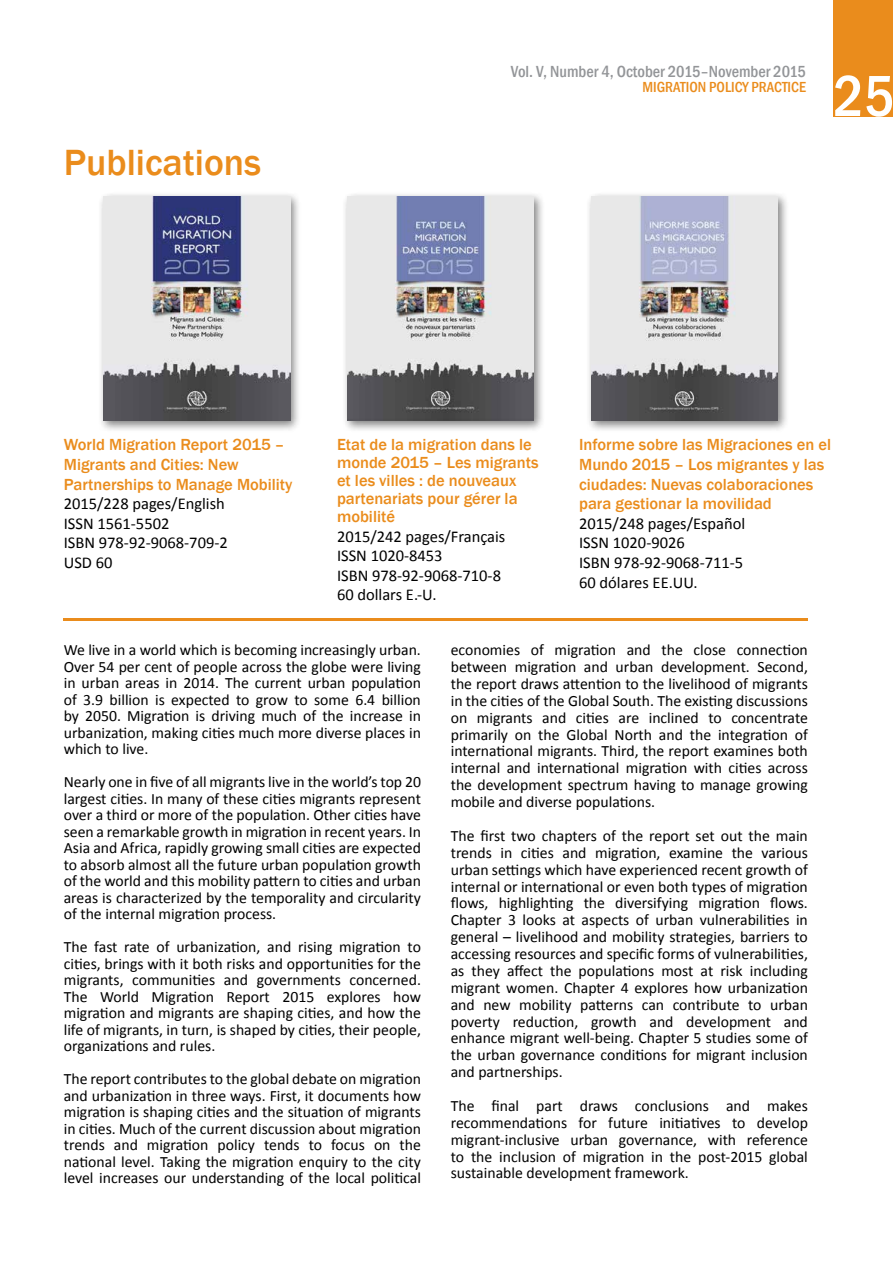
<style>
.page{position:relative;width:893px;height:1263px;background:#fff}
.page>*{position:absolute;margin:0;border:0;box-sizing:border-box;transform-origin:0 0}
.t1{font:500 condensed 60px "Franklin Gothic";color:#fff}
.Top_head{font:500 37.5px "Franklin Gothic";color:#ea8c1c}
.heading_1{font:500 16.5px/19.8px "Franklin Gothic";color:#ea8c1c}
.body_text{font:16.5px "Calibri";color:#000}
.t2{font:500 condensed 16.5px "Franklin Gothic";color:#939598}
.body_text-2{font:15.75px/16.5px "Calibri";color:#000;text-align:justify}
.t3{font:500 condensed 15px "Franklin Gothic";color:#ea8c1c}
</style>
<div class="page">
<div style="left:833px;top:0;width:60px;height:117px;background:#ea8c1c"></div>
<div style="left:98px;top:191px;width:203px;height:241px;background:#000;opacity:.5"></div>
<img style="left:104px;top:197px;width:186px;height:224px">
<div style="left:342px;top:191px;width:203px;height:241px;background:#000;opacity:.5"></div>
<img style="left:347px;top:197px;width:187px;height:224px">
<div style="left:585px;top:191px;width:204px;height:241px;background:#000;opacity:.5"></div>
<img style="left:591px;top:197px;width:186px;height:224px">
<hr style="left:64px;top:618px;width:744px;height:2px;background:#ea8c1c">
<p class="Top_head" style="left:64px;top:139px;width:199px">Publications</p>
<p class="t2" style="left:511px;top:61px;width:297px">Vol. V, Number 4, October 2015–November 2015</p>
<p class="t3" style="left:643px;top:78px;width:165px">MIGRATION POLICY PRACTICE</p>
<h1 class="t1" style="left:833px;top:57px;width:63px">25</h1>
<p class="heading_1" style="left:64px;top:435px;width:230px">World Migration Report 2015 –<br>Migrants and Cities: New<br>Partnerships to Manage Mobility</p>
<p class="body_text" style="left:64px;top:493px;width:163px">2015/228 pages/English</p>
<p class="body_text" style="left:64px;top:513px;width:107px">ISSN 1561-5502</p>
<p class="body_text" style="left:64px;top:532px;width:166px">ISBN 978-92-9068-709-2</p>
<p class="body_text" style="left:64px;top:552px;width:50px">USD 60</p>
<p class="heading_1" style="left:337px;top:436px;width:203px;line-height:18px">Etat de la migration dans le monde 2015 – Les migrants et les villes : de nouveaux partenariats pour gérer la mobilité</p>
<p class="body_text" style="left:337px;top:526px;width:170px">2015/242 pages/Français</p>
<p class="body_text" style="left:337px;top:545px;width:107px">ISSN 1020-8453</p>
<p class="body_text" style="left:337px;top:565px;width:166px">ISBN 978-92-9068-710-8</p>
<p class="body_text" style="left:337px;top:584px;width:101px">60 dollars E.-U.</p>
<p class="heading_1" style="left:579px;top:435px;width:253px">Informe sobre las Migraciones en el<br>Mundo 2015 – Los migrantes y las ciudades: Nuevas colaboraciones para gestionar la movilidad</p>
<p class="body_text" style="left:579px;top:513px;width:168px">2015/248 pages/Español</p>
<p class="body_text" style="left:579px;top:532px;width:107px">ISSN 1020-9026</p>
<p class="body_text" style="left:579px;top:552px;width:166px">ISBN 978-92-9068-711-5</p>
<p class="body_text" style="left:579px;top:572px;width:120px">60 dólares EE.UU.</p>
<p class="body_text-2" style="left:64px;top:642px;width:359px">We live in a world which is becoming increasingly urban.<br>Over 54 per cent of people across the globe were living in urban areas in 2014. The current urban population of 3.9 billion is expected to grow to some 6.4 billion by 2050. Migration is driving much of the increase in urbanization, making cities much more diverse places in which to live.</p>
<p class="body_text-2" style="left:64px;top:774px;width:359px">Nearly one in five of all migrants live in the world’s top 20 largest cities. In many of these cities migrants represent over a third or more of the population. Other cities have seen a remarkable growth in migration in recent years. In Asia and Africa, rapidly growing small cities are expected to absorb almost all the future urban population growth of the world and this mobility pattern to cities and urban areas is characterized by the temporality and circularity of the internal migration process.</p>
<p class="body_text-2" style="left:64px;top:939px;width:359px">The fast rate of urbanization, and rising migration to cities, brings with it both risks and opportunities for the migrants, communities and governments concerned.<br>The World Migration Report 2015 explores how migration and migrants are shaping cities, and how the life of migrants, in turn, is shaped by cities, their people, organizations and rules.</p>
<p class="body_text-2" style="left:64px;top:1071px;width:359px">The report contributes to the global debate on migration and urbanization in three ways. First, it documents how migration is shaping cities and the situation of migrants in cities. Much of the current discussion about migration trends and migration policy tends to focus on the national level. Taking the migration enquiry to the city level increases our understanding of the local political</p>
<p class="body_text-2" style="left:451px;top:642px;width:359px">economies of migration and the close connection between migration and urban development. Second, the report draws attention to the livelihood of migrants in the cities of the Global South. The existing discussions on migrants and cities are inclined to concentrate primarily on the Global North and the integration of international migrants. Third, the report examines both internal and international migration with cities across the development spectrum having to manage growing mobile and diverse populations.</p>
<p class="body_text-2" style="left:451px;top:827px;width:359px;line-height:17px">The first two chapters of the report set out the main trends in cities and migration, examine the various urban settings which have experienced recent growth of internal or international or even both types of migration flows, highlighting the diversifying migration flows.<br>Chapter 3 looks at aspects of urban vulnerabilities in general – livelihood and mobility strategies, barriers to accessing resources and specific forms of vulnerabilities, as they affect the populations most at risk including migrant women. Chapter 4 explores how urbanization and new mobility patterns can contribute to urban poverty reduction, growth and development and enhance migrant well-being. Chapter 5 studies some of the urban governance conditions for migrant inclusion and partnerships.</p>
<p class="body_text-2" style="left:451px;top:1097px;width:359px">The final part draws conclusions and makes recommendations for future initiatives to develop migrant-inclusive urban governance, with reference to the inclusion of migration in the post-2015 global sustainable development framework.</p>
</div>
